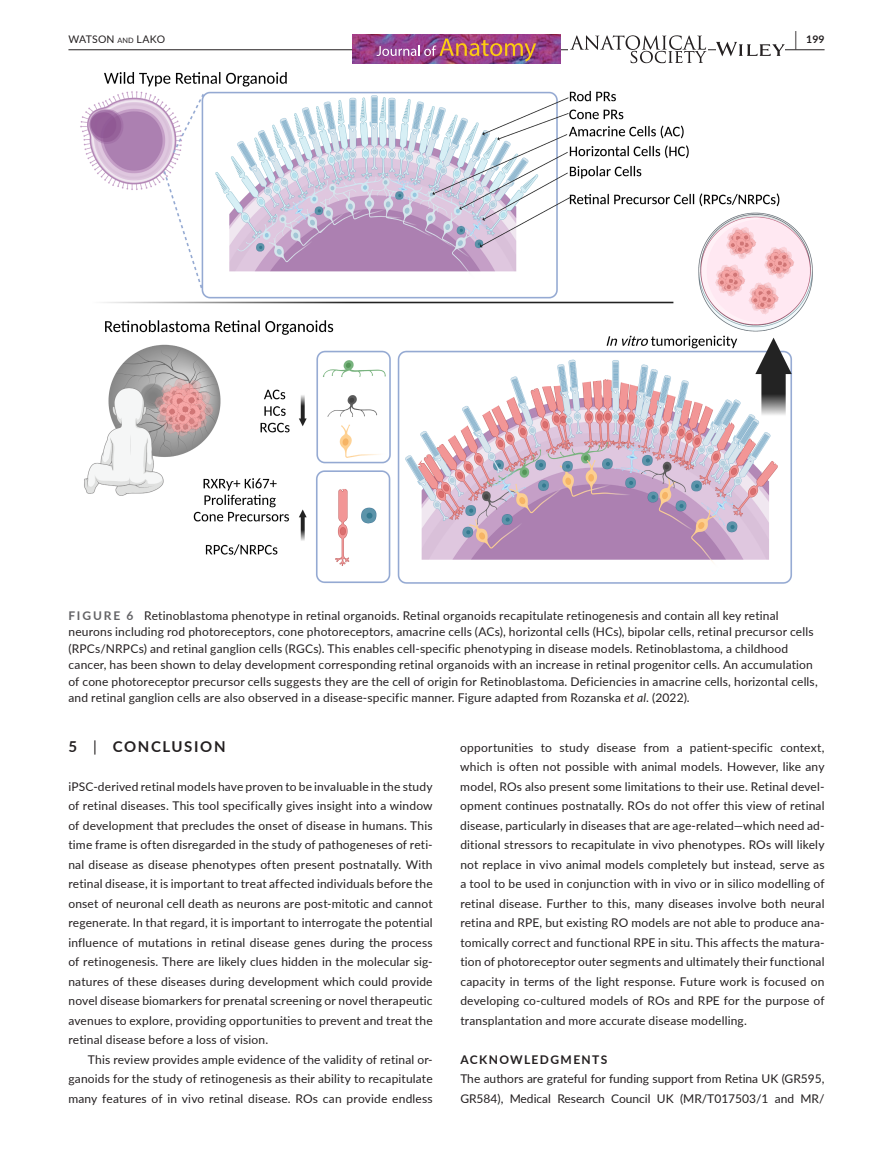
<style>
.page{position:relative;width:893px;height:1174px;background:#fff}
.page>*{position:absolute;margin:0;border:0;box-sizing:border-box;transform-origin:0 0}
.t1{font:700 15px "Lato";letter-spacing:.11em;color:#231f20}
.t2{font:12px/19.5px "Lato";letter-spacing:.015em;color:#231f20;text-align:justify}
.t3{font:700 12px "Lato";letter-spacing:.115em;color:#231f20}
.t4{font:10.5px "Lato";letter-spacing:.02em;color:#231f20}
.t5{font:700 10.5px "Lato";color:#231f20}
.s1{font-size:7.35px}
.s2{font-size:19.5px}
.s3{font-weight:700;color:#636366}
.s4{font-style:italic}
.s5{font-weight:400}
</style>
<div class="page">
<hr style="left:68px;top:49px;width:756px;height:1px;background:#231f20">
<img style="left:352px;top:34px;width:209px;height:30px">
<img style="left:376px;top:39px;width:160px;height:22px">
<img style="left:568px;top:35px;width:140px;height:29px">
<svg style="left:716px;top:42px;width:69px;height:14px"></svg>
<img style="left:80px;top:72px;width:733px;height:512px">
<p class="t4" style="left:68px;top:31px;width:98px">WATSON <span class="s1">and</span> LAKO</p>
<p class="t5" style="left:795px;top:31px;width:31px"><span class="s2">|</span> 199</p>
<p class="t2" style="left:68px;top:606px;width:751px;line-height:16.5px;text-align:left"><span class="s3">FIGURE 6</span> Retinoblastoma phenotype in retinal organoids. Retinal organoids recapitulate retinogenesis and contain all key retinal neurons including rod photoreceptors, cone photoreceptors, amacrine cells (ACs), horizontal cells (HCs), bipolar cells, retinal precursor cells (RPCs/NRPCs) and retinal ganglion cells (RGCs). This enables cell-specific phenotyping in disease models. Retinoblastoma, a childhood cancer, has been shown to delay development corresponding retinal organoids with an increase in retinal progenitor cells. An accumulation of cone photoreceptor precursor cells suggests they are the cell of origin for Retinoblastoma. Deficiencies in amacrine cells, horizontal cells, and retinal ganglion cells are also observed in a disease-specific manner. Figure adapted from Rozanska <span class="s4">et al</span>. (2022).</p>
<p class="t1" style="left:68px;top:735px;width:159px">5 <span class="s5">|</span> CONCLUSION</p>
<p class="t2" style="left:68px;top:776px;width:366px">iPSC-derived retinal models have proven to be invaluable in the study of retinal diseases. This tool specifically gives insight into a window of development that precludes the onset of disease in humans. This time frame is often disregarded in the study of pathogeneses of reti&shy;nal disease as disease phenotypes often present postnatally. With retinal disease, it is important to treat affected individuals before the onset of neuronal cell death as neurons are post-mitotic and cannot regenerate. In that regard, it is important to interrogate the potential influence of mutations in retinal disease genes during the process of retinogenesis. There are likely clues hidden in the molecular sig&shy;natures of these diseases during development which could provide novel disease biomarkers for prenatal screening or novel therapeutic avenues to explore, providing opportunities to prevent and treat the retinal disease before a loss of vision.</p>
<p class="t2" style="left:68px;top:1049px;width:366px;text-indent:20px">This review provides ample evidence of the validity of retinal or&shy;ganoids for the study of retinogenesis as their ability to recapitulate many features of in vivo retinal disease. ROs can provide endless</p>
<p class="t2" style="left:460px;top:737px;width:366px">opportunities to study disease from a patient-specific context, which is often not possible with animal models. However, like any model, ROs also present some limitations to their use. Retinal devel&shy;opment continues postnatally. ROs do not offer this view of retinal disease, particularly in diseases that are age-related—which need ad&shy;ditional stressors to recapitulate in vivo phenotypes. ROs will likely not replace in vivo animal models completely but instead, serve as a tool to be used in conjunction with in vivo or in silico modelling of retinal disease. Further to this, many diseases involve both neural retina and RPE, but existing RO models are not able to produce ana&shy;tomically correct and functional RPE in situ. This affects the matura&shy;tion of photoreceptor outer segments and ultimately their functional capacity in terms of the light response. Future work is focused on developing co-cultured models of ROs and RPE for the purpose of transplantation and more accurate disease modelling.</p>
<p class="t3" style="left:460px;top:1050px;width:148px">ACKNOWLEDGMENTS</p>
<p class="t2" style="left:460px;top:1068px;width:366px">The authors are grateful for funding support from Retina UK (GR595,<br>GR584), Medical Research Council UK (MR/T017503/1 and MR/</p>
</div>
